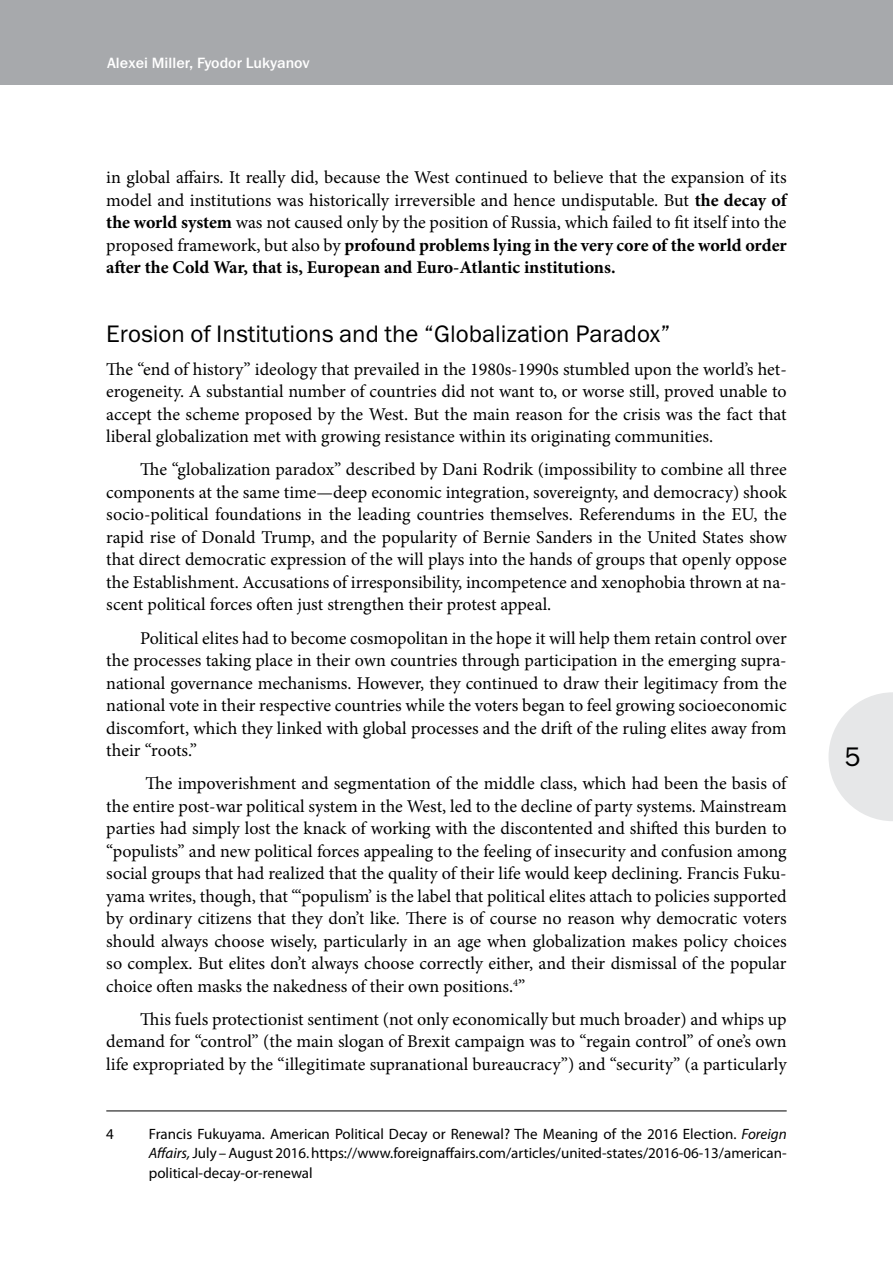
<style>
.page{position:relative;width:893px;height:1263px;background:#fff}
.page>*{position:absolute;margin:0;border:0;box-sizing:border-box;transform-origin:0 0}
.t1{font:27px "Franklin Gothic Book ITC";color:#000}
.t2{font:24px "Franklin Gothic Book ITC";color:#000}
.t3{font:18px/22.5px "Minion Pro";color:#000;text-align:justify}
.t4{font:15px/19.5px "Myriad Pro";color:#000;text-align:justify}
.t5{font:15px "Franklin Gothic Medium ITC";letter-spacing:.005em;color:#fff}
.s1{font-weight:700}
.s2{font-style:italic}
</style>
<div class="page">
<div style="left:0;top:0;width:893px;height:85px;background:#a7a9ac"></div>
<svg style="left:828px;top:692px;width:65px;height:129px"></svg>
<hr style="left:106px;top:1110px;width:681px;height:1px;background:#000">
<p class="t5" style="left:107px;top:54px;width:204px">Alexei Miller, Fyodor Lukyanov</p>
<p class="t3" style="left:106px;top:166px;width:682px">in global affairs. It really did, because the West continued to believe that the expansion of its model and institutions was historically irreversible and hence undisputable. But <span class="s1">the decay of the world system</span> was not caused only by the position of Russia, which failed to fit itself into the proposed framework, but also by <span class="s1">profound problems lying in the very core of the world order after the Cold War, that is, European and Euro-Atlantic institutions.</span></p>
<h2 class="t2" style="left:106px;top:318px;width:566px">Erosion of Institutions and the “Globalization Paradox”</h2>
<p class="t3" style="left:106px;top:358px;width:682px">The “end of history” ideology that prevailed in the 1980s-1990s stumbled upon the world’s het&shy;erogeneity. A substantial number of countries did not want to, or worse still, proved unable to accept the scheme proposed by the West. But the main reason for the crisis was the fact that liberal globalization met with growing resistance within its originating communities.</p>
<p class="t3" style="left:106px;top:458px;width:682px;text-indent:34px">The “globalization paradox” described by Dani Rodrik (impossibility to combine all three components at the same time—deep economic integration, sovereignty, and democracy) shook socio-political foundations in the leading countries themselves. Referendums in the EU, the rapid rise of Donald Trump, and the popularity of Bernie Sanders in the United States show that direct democratic expression of the will plays into the hands of groups that openly oppose the Establishment. Accusations of irresponsibility, incompetence and xenophobia thrown at na&shy;scent political forces often just strengthen their protest appeal.</p>
<p class="t3" style="left:106px;top:627px;width:682px;text-indent:34px">Political elites had to become cosmopolitan in the hope it will help them retain control over the processes taking place in their own countries through participation in the emerging supra&shy;national governance mechanisms. However, they continued to draw their legitimacy from the national vote in their respective countries while the voters began to feel growing socioeconomic discomfort, which they linked with global processes and the drift of the ruling elites away from their “roots.”</p>
<p class="t3" style="left:106px;top:772px;width:682px;text-indent:39px">The impoverishment and segmentation of the middle class, which had been the basis of the entire post-war political system in the West, led to the decline of party systems. Mainstream parties had simply lost the knack of working with the discontented and shifted this burden to “populists” and new political forces appealing to the feeling of insecurity and confusion among social groups that had realized that the quality of their life would keep declining. Francis Fuku&shy;yama writes, though, that “‘populism’ is the label that political elites attach to policies supported by ordinary citizens that they don’t like. There is of course no reason why democratic voters should always choose wisely, particularly in an age when globalization makes policy choices so complex. But elites don’t always choose correctly either, and their dismissal of the popular choice often masks the nakedness of their own positions.<sup>4</sup>”</p>
<p class="t3" style="left:106px;top:1008px;width:682px;text-indent:34px">This fuels protectionist sentiment (not only economically but much broader) and whips up demand for “control” (the main slogan of Brexit campaign was to “regain control” of one’s own life expropriated by the “illegitimate supranational bureaucracy”) and “security” (a particularly</p>
<p class="t4" style="left:106px;top:1124px;width:9px">4</p>
<p class="t4" style="left:149px;top:1124px;width:639px">Francis Fukuyama. American Political Decay or Renewal? The Meaning of the 2016 Election. <span class="s2">Foreign Affairs,</span>July –August 2016. https://www.foreignaffairs.com/articles/united-states/2016-06-13/american&shy;political-decay-or-renewal</p>
<h1 class="t1" style="left:844px;top:739px;width:18px">5</h1>
</div>
